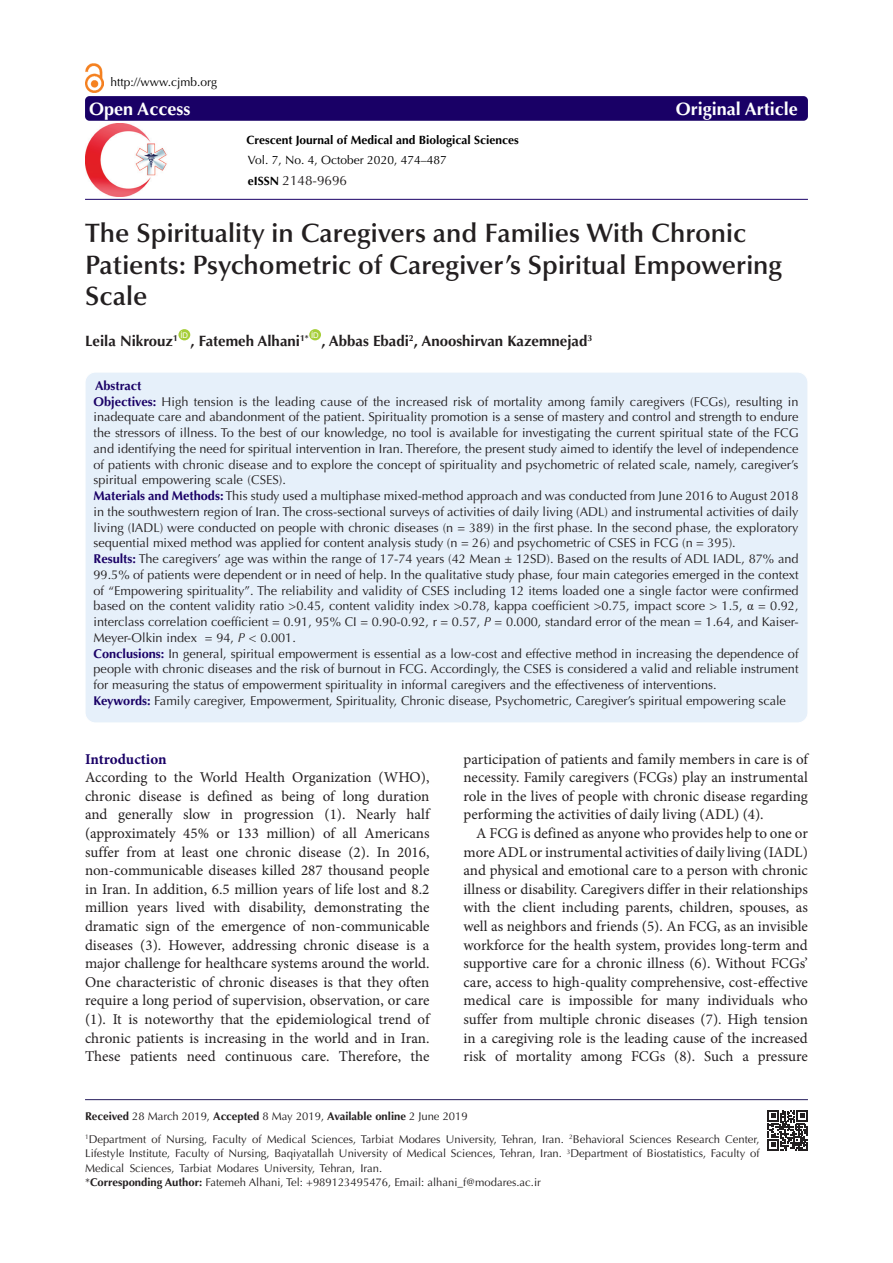
<style>
.page{position:relative;width:893px;height:1263px;background:#fff}
.page>*{position:absolute;margin:0;border:0;box-sizing:border-box;transform-origin:0 0}
.Pa3{font:600 26.7px/31.5px "Optima LT Std";color:#231f20}
.t1{font:700 18px "Optima LT Std";color:#fff}
.t2{font:15px/18.6px "Minion Pro";color:#231f20;text-align:justify}
.t3{font:700 15px "Optima LT Std";color:#231f20}
.t4{font:700 15px "Minion Pro";letter-spacing:-.005em;color:#190066}
.t5{font:13.5px "Optima LT Std";color:#231f20}
.t6{font:12.75px/15.8px "Optima LT Std";color:#231f20;text-align:justify}
.t7{font:700 12.75px "Optima LT Std";color:#190066}
.t8{font:12px "Optima LT Std";color:#000}
.t9{font:700 12px "Optima LT Std";color:#000}
.t10{font:11.25px/14.2px "Optima LT Std";color:#231f20;text-align:justify}
.t11{font:700 11.25px "Optima LT Std";color:#231f20}
.t12{font:7.8px "Arial";color:#fff}
.s1{font-weight:700;font-size:12px;color:#000}
.s2{font-weight:700;color:#190066}
.s3{font-family:"Times New Roman"}
.s4{font-style:italic}
.s5{font-weight:400}
.s6{font-weight:700}
</style>
<div class="page">
<div style="left:85px;top:372px;width:723px;height:351px;background:#e6f0fa;border-radius:10px"></div>
<div style="left:178px;top:329px;width:12px;height:11px;background:#a6ce39;border-radius:50%"></div>
<div style="left:309px;top:329px;width:12px;height:11px;background:#a6ce39;border-radius:50%"></div>
<div style="left:85px;top:96px;width:723px;height:25px;background:#190066;border-radius:4px"></div>
<hr style="left:85px;top:199px;width:723px;height:1px;background:#190066">
<hr style="left:85px;top:1099px;width:723px;height:1px;background:#261d5c">
<img style="left:85px;top:63px;width:19px;height:30px">
<img style="left:85px;top:124px;width:82px;height:72px">
<svg style="left:768px;top:1110px;width:40px;height:40px"></svg>
<p class="t8" style="left:111px;top:75px;width:108px">http://www.cjmb.org</p>
<p class="t1" style="left:89px;top:98px;width:103px">Open Access</p>
<p class="t1" style="left:676px;top:98px;width:124px">Original Article</p>
<p class="t9" style="left:247px;top:132px;width:274px">Crescent Journal of Medical and Biological Sciences</p>
<p class="t8" style="left:248px;top:153px;width:200px">Vol. 7, No. 4, October 2020, 474–487</p>
<p class="t5" style="left:248px;top:172px;width:101px"><span class="s1">eISSN</span> 2148-9696</p>
<p class="Pa3" style="left:85px;top:218px;width:699px">The Spirituality in Caregivers and Families With Chronic<br>Patients: Psychometric of Caregiver’s Spiritual Empowering<br>Scale</p>
<p class="t3" style="left:85px;top:332px;width:94px">Leila Nikrouz<sup>1</sup></p>
<p class="t12" style="left:180px;top:330px;width:9px">ID</p>
<p class="t3" style="left:191px;top:332px;width:120px">, Fatemeh Alhani<sup>1*</sup></p>
<p class="t12" style="left:311px;top:330px;width:9px">ID</p>
<p class="t3" style="left:321px;top:332px;width:272px">, Abbas Ebadi<sup>2</sup>, Anooshirvan Kazemnejad<sup>3</sup></p>
<p class="t7" style="left:95px;top:378px;width:48px">Abstract</p>
<p class="t6" style="left:94px;top:394px;width:707px"><span class="s2">Objectives:</span> High tension is the leading cause of the increased risk of mortality among family caregivers (FCGs), resulting in inadequate care and abandonment of the patient. Spirituality promotion is a sense of mastery and control and strength to endure the stressors of illness. To the best of our knowledge, no tool is available for investigating the current spiritual state of the FCG and identifying the need for spiritual intervention in Iran. Therefore, the present study aimed to identify the level of independence of patients with chronic disease and to explore the concept of spirituality and psychometric of related scale, namely, caregiver’s spiritual empowering scale (CSES).</p>
<p class="t6" style="left:94px;top:488px;width:707px"><span class="s2">Materials and Methods:</span> This study used a multiphase mixed-method approach and was conducted from June 2016 to August 2018 in the southwestern region of Iran. The cross-sectional surveys of activities of daily living (ADL) and instrumental activities of daily living (IADL) were conducted on people with chronic diseases (n = 389) in the first phase. In the second phase, the exploratory sequential mixed method was applied for content analysis study (n = 26) and psychometric of CSES in FCG (n = 395).</p>
<p class="t6" style="left:94px;top:551px;width:707px"><span class="s2">Results:</span> The caregivers’ age was within the range of 17-74 years (42 Mean ± 12SD). Based on the results of ADL IADL, 87% and 99.5% of patients were dependent or in need of help. In the qualitative study phase, four main categories emerged in the context of “Empowering spirituality”. The reliability and validity of CSES including 12 items loaded one a single factor were confirmed based on the content validity ratio &gt;0.45, content validity index &gt;0.78, kappa coefficient &gt;0.75, impact score &gt; 1.5, <span class="s3">α</span> = 0.92, interclass correlation coefficient = 0.91, 95% CI = 0.90-0.92, r = 0.57, <span class="s4">P</span> = 0.000, standard error of the mean = 1.64, and Kaiser-Meyer-Olkin index = 94, <span class="s4">P</span> &lt; 0.001.</p>
<p class="t6" style="left:94px;top:646px;width:707px"><span class="s2">Conclusions:</span> In general, spiritual empowerment is essential as a low-cost and effective method in increasing the dependence of people with chronic diseases and the risk of burnout in FCG. Accordingly, the CSES is considered a valid and reliable instrument for measuring the status of empowerment spirituality in informal caregivers and the effectiveness of interventions.</p>
<p class="t6" style="left:94px;top:693px;width:694px"><span class="s2">Keywords:</span> Family caregiver, Empowerment, Spirituality, Chronic disease, Psychometric, Caregiver’s spiritual empowering scale</p>
<p class="t4" style="left:85px;top:748px;width:83px">Introduction</p>
<p class="t2" style="left:85px;top:768px;width:346px">According to the World Health Organization (WHO), chronic disease is defined as being of long duration and generally slow in progression (1). Nearly half (approximately 45% or 133 million) of all Americans suffer from at least one chronic disease (2). In 2016, non-communicable diseases killed 287 thousand people in Iran. In addition, 6.5 million years of life lost and 8.2 million years lived with disability, demonstrating the dramatic sign of the emergence of non-communicable diseases (3). However, addressing chronic disease is a major challenge for healthcare systems around the world.<br>One characteristic of chronic diseases is that they often require a long period of supervision, observation, or care (1). It is noteworthy that the epidemiological trend of chronic patients is increasing in the world and in Iran.<br>These patients need continuous care. Therefore, the</p>
<p class="t2" style="left:463px;top:749px;width:346px">participation of patients and family members in care is of necessity. Family caregivers (FCGs) play an instrumental role in the lives of people with chronic disease regarding performing the activities of daily living (ADL) (4).</p>
<p class="t2" style="left:463px;top:824px;width:346px;text-indent:13px">A FCG is defined as anyone who provides help to one or more ADL or instrumental activities of daily living (IADL) and physical and emotional care to a person with chronic illness or disability. Caregivers differ in their relationships with the client including parents, children, spouses, as well as neighbors and friends (5). An FCG, as an invisible workforce for the health system, provides long-term and supportive care for a chronic illness (6). Without FCGs’ care, access to high-quality comprehensive, cost-effective medical care is impossible for many individuals who suffer from multiple chronic diseases (7). High tension in a caregiving role is the leading cause of the increased risk of mortality among FCGs (8). Such a pressure</p>
<p class="t11" style="left:85px;top:1110px;width:384px">Received <span class="s5">28 March 2019,</span> Accepted <span class="s5">8 May 2019,</span> Available online <span class="s5">2 June 2019</span></p>
<p class="t10" style="left:85px;top:1132px;width:676px"><sup>1</sup>Department of Nursing, Faculty of Medical Sciences, Tarbiat Modares University, Tehran, Iran. <sup>2</sup>Behavioral Sciences Research Center, Lifestyle Institute, Faculty of Nursing, Baqiyatallah University of Medical Sciences, Tehran, Iran. <sup>3</sup>Department of Biostatistics, Faculty of Medical Sciences, Tarbiat Modares University, Tehran, Iran.</p>
<p class="t10" style="left:85px;top:1175px;width:457px">*<span class="s6">Corresponding Author:</span> Fatemeh Alhani, Tel: +989123495476, Email: alhani_f@modares.ac.ir</p>
</div>
